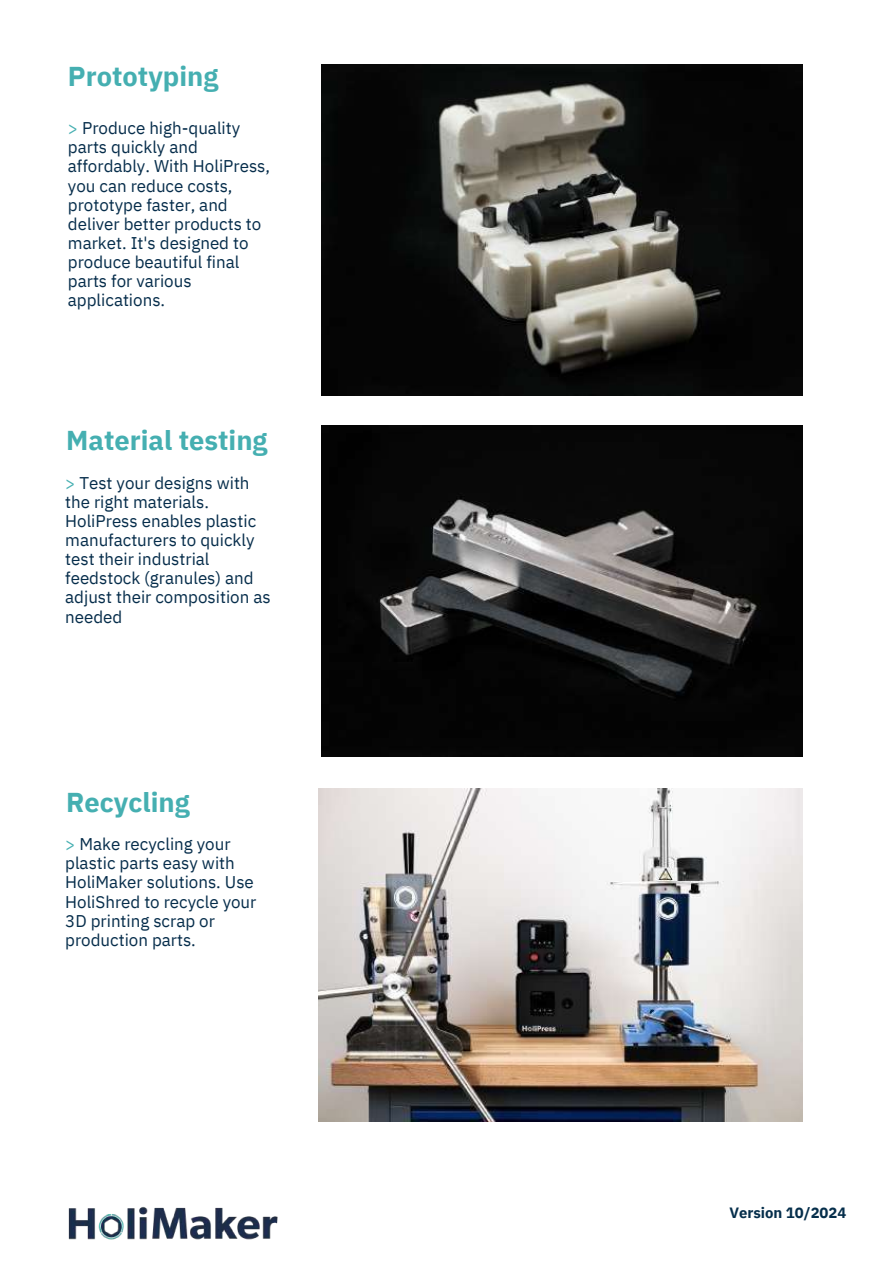
<style>
.page{position:relative;width:894px;height:1264px;background:#fff}
.page>*{position:absolute;margin:0;border:0;box-sizing:border-box;transform-origin:0 0}
.t1{font:700 27.15px "IBM Plex Sans";color:#45afb1}
.t2{font:16.95px/19.2px "IBM Plex Sans";color:#062d4b}
.t3{font:700 14.85px "IBM Plex Sans";color:#052e4b}
.s1{color:#45afb1}
</style>
<div class="page">
<img style="left:321px;top:64px;width:480px;height:331px">
<img style="left:321px;top:425px;width:480px;height:331px">
<img style="left:318px;top:788px;width:483px;height:333px">
<img style="left:68px;top:1207px;width:210px;height:33px">
<h1 class="t1" style="left:68px;top:58px;width:152px">Prototyping</h1>
<p class="t2" style="left:68px;top:118px;width:204px"><span class="s1">&gt;</span> Produce high-quality parts quickly and affordably. With HoliPress, you can reduce costs, prototype faster, and deliver better products to market. It's designed to produce beautiful final parts for various applications.</p>
<h1 class="t1" style="left:66px;top:422px;width:203px">Material testing</h1>
<p class="t2" style="left:65px;top:472px;width:207px"><span class="s1">&gt;</span> Test your designs with the right materials.<br>HoliPress enables plastic manufacturers to quickly test their industrial feedstock (granules) and adjust their composition as needed</p>
<h1 class="t1" style="left:66px;top:784px;width:125px">Recycling</h1>
<p class="t2" style="left:65px;top:834px;width:193px"><span class="s1">&gt;</span> Make recycling your plastic parts easy with<br>HoliMaker solutions. Use<br>HoliShred to recycle your<br>3D printing scrap or production parts.</p>
<p class="t3" style="left:729px;top:1202px;width:118px">Version 10/2024</p>
</div>
